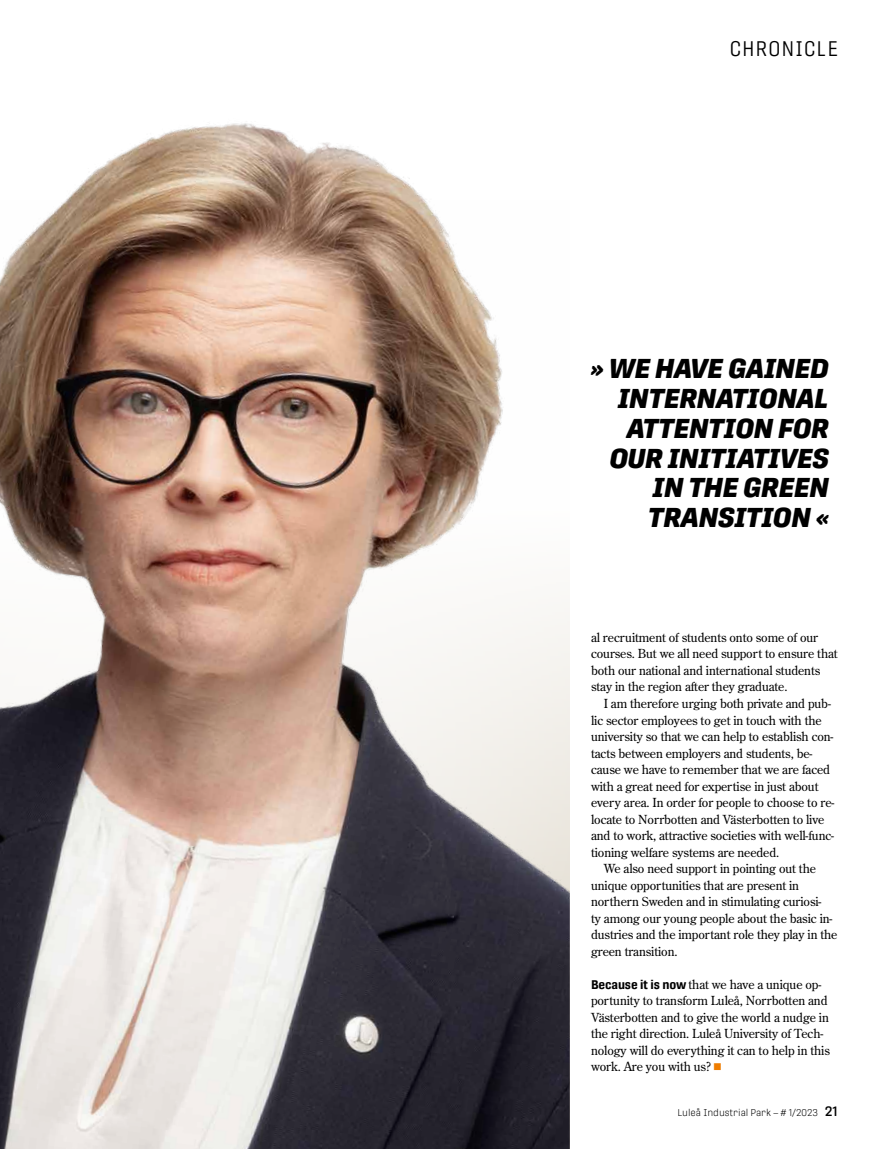
<style>
.page{position:relative;width:893px;height:1149px;background:#fff}
.page>*{position:absolute;margin:0;border:0;box-sizing:border-box;transform-origin:0 0}
.t1{font:italic 800 27.15px/29.8px "Protipo";letter-spacing:-.01em;color:#000;text-align:right}
.t2{font:300 21px "Protipo Compact";letter-spacing:.1em;color:#000}
.t3{font:12.45px/16.5px "Century Old Style Std";letter-spacing:-.01em;color:#000}
.t4{font:300 9.75px "Protipo";color:#000}
.s1{font-family:"Protipo Narrow";font-weight:700}
.s2{font-family:"Protipo Narrow";font-weight:700;color:#ef7d00}
.s3{font-weight:500;font-size:13.5px}
</style>
<div class="page">
<img style="left:0;top:123px;width:570px;height:1025px">
<h2 class="t2" style="left:730px;top:37px;width:109px">CHRONICLE</h2>
<h1 class="t1" style="left:591px;top:353px;width:240px">» WE HAVE GAINED<br>INTERNATIONAL<br>ATTENTION FOR<br>OUR INITIATIVES<br>IN THE GREEN<br>TRANSITION «</h1>
<p class="t3" style="left:591px;top:628px;width:248px">al recruitment of students onto some of our courses. But we all need support to ensure that both our national and international students stay in the region after they graduate.</p>
<p class="t3" style="left:591px;top:694px;width:245px;text-indent:13px">I am therefore urging both private and pub&shy;lic sector employees to get in touch with the university so that we can help to establish con&shy;tacts between employers and students, be&shy;cause we have to remember that we are faced with a great need for expertise in just about every area. In order for people to choose to re&shy;locate to Norrbotten and Västerbotten to live and to work, attractive societies with well-func&shy;tioning welfare systems are needed.</p>
<p class="t3" style="left:591px;top:859px;width:248px;text-indent:13px">We also need support in pointing out the unique opportunities that are present in northern Sweden and in stimulating curiosi-<br>ty among our young people about the basic in&shy;dustries and the important role they play in the green transition.</p>
<p class="t3" style="left:591px;top:975px;width:240px"><span class="s1">Because it is now</span> that we have a unique op&shy;portunity to transform Luleå, Norrbotten and Västerbotten and to give the world a nudge in the right direction. Luleå University of Tech&shy;nology will do everything it can to help in this work. Are you with us? <span class="s2">◼</span></p>
<p class="t4" style="left:677px;top:1106px;width:162px">Luleå Industrial Park – # 1/2023 <span class="s3">21</span></p>
</div>
